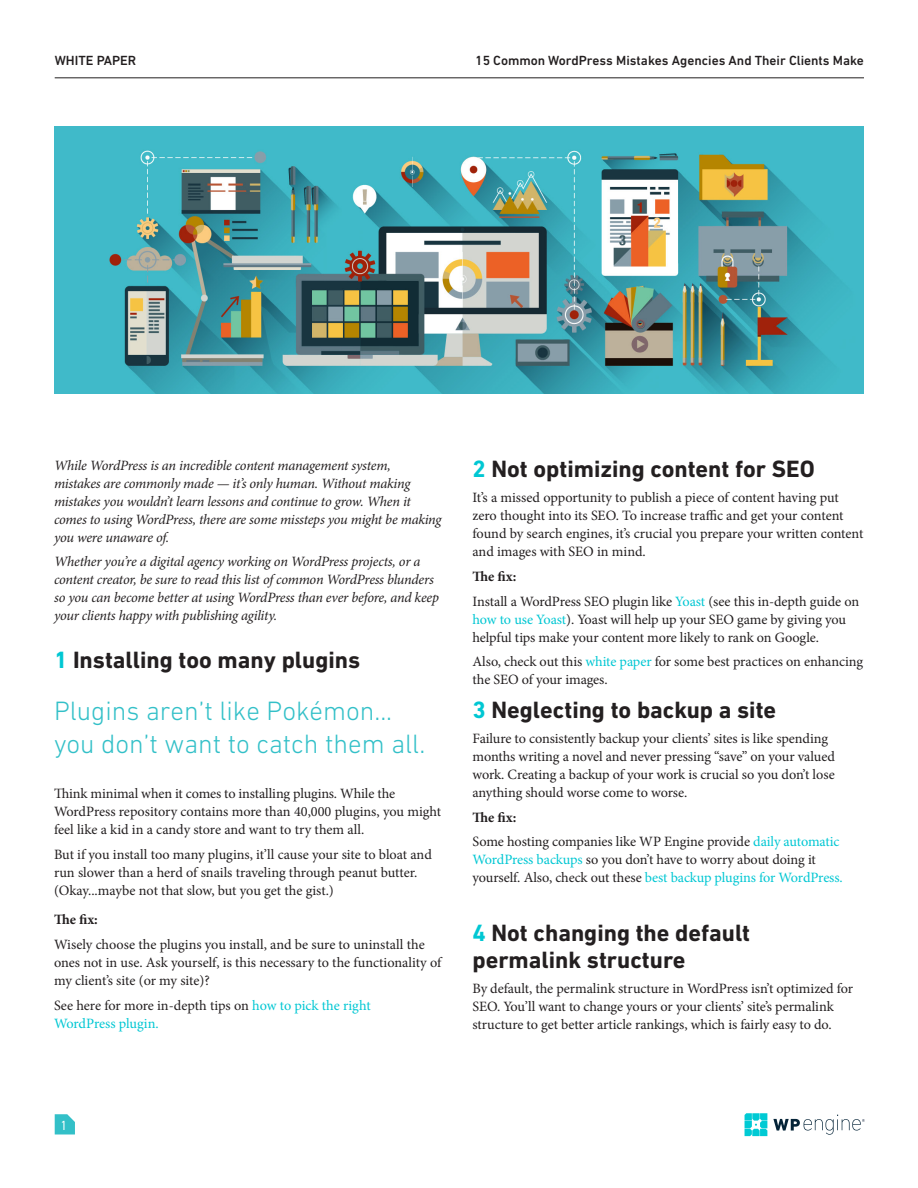
<style>
.page{position:relative;width:918px;height:1188px;background:#fff}
.page>*{position:absolute;margin:0;border:0;box-sizing:border-box;transform-origin:0 0}
.Body_Copy{font:300 27px/32.4px "DIN Next LT Pro";color:#33c0c8}
.Body_Copy-2{font:700 24px/27px "DIN Next LT Pro";color:#231f20}
.Body_Copy-3{font:14.25px/18px "Minion Pro";letter-spacing:-.005em;color:#231f20}
.Body_Copy-4{font:italic 14.25px/18px "Minion Pro";letter-spacing:-.02em;color:#231f20}
.Body_Copy-5{font:14.25px/18px "Minion Pro";letter-spacing:-.005em;color:#00c7d3}
.Body_Copy-6{font:700 14.25px "Minion Pro";color:#231f20}
.t1{font:500 13.5px "DIN Next LT Pro";color:#231f20}
.t2{font:condensed 13.5px "DIN Next LT Pro";color:#fff}
.s1{color:#00c7d3}
.s2{font-weight:700}
.s3{color:#231f20}
</style>
<div class="page">
<svg style="left:55px;top:1114px;width:20px;height:20px"></svg>
<svg style="left:745px;top:1113px;width:22px;height:23px"></svg>
<svg style="left:773px;top:1115px;width:92px;height:20px"></svg>
<hr style="left:55px;top:78px;width:809px;height:1px;background:#231f20">
<img style="left:54px;top:127px;width:810px;height:266px">
<p class="t1" style="left:55px;top:52px;width:83px">WHITE PAPER</p>
<p class="t1" style="left:475px;top:52px;width:390px">15 Common WordPress Mistakes Agencies And Their Clients Make</p>
<p class="Body_Copy-4" style="left:54px;top:456px;width:389px">While WordPress is an incredible content management system,<br>mistakes are commonly made — it’s only human. Without making mistakes you wouldn’t learn lessons and continue to grow. When it comes to using WordPress, there are some missteps you might be making you were unaware of.</p>
<p class="Body_Copy-4" style="left:54px;top:553px;width:387px">Whether you’re a digital agency working on WordPress projects, or a content creator, be sure to read this list of common WordPress blunders so you can become better at using WordPress than ever before, and keep your clients happy with publishing agility.</p>
<p class="Body_Copy-2" style="left:54px;top:646px;width:308px"><span class="s1">1</span> Installing too many plugins</p>
<p class="Body_Copy" style="left:54px;top:695px;width:373px">Plugins aren’t like Pokémon... you don’t want to catch them all.</p>
<p class="Body_Copy-3" style="left:54px;top:785px;width:389px">Think minimal when it comes to installing plugins. While the<br>WordPress repository contains more than 40,000 plugins, you might feel like a kid in a candy store and want to try them all.</p>
<p class="Body_Copy-3" style="left:54px;top:846px;width:379px">But if you install too many plugins, it’ll cause your site to bloat and run slower than a herd of snails traveling through peanut butter. (Okay...maybe not that slow, but you get the gist.)</p>
<p class="Body_Copy-3" style="left:54px;top:908px;width:372px;line-height:24.8px"><span class="s2">The fix:<br></span>Wisely choose the plugins you install, and be sure to uninstall the</p>
<p class="Body_Copy-3" style="left:54px;top:954px;width:389px">ones not in use. Ask yourself, is this necessary to the functionality of my client’s site (or my site)?</p>
<p class="Body_Copy-5" style="left:54px;top:996px;width:318px"><span class="s3">See here for more in-depth tips on</span> how to pick the right<br>WordPress plugin.</p>
<p class="Body_Copy-2" style="left:472px;top:456px;width:344px"><span class="s1">2</span> Not optimizing content for SEO</p>
<p class="Body_Copy-3" style="left:472px;top:489px;width:393px">It’s a missed opportunity to publish a piece of content having put zero thought into its SEO. To increase traffic and get your content found by search engines, it’s crucial you prepare your written content and images with SEO in mind.</p>
<p class="Body_Copy-6" style="left:472px;top:566px;width:45px">The fix:</p>
<p class="Body_Copy-3" style="left:472px;top:592px;width:388px">Install a WordPress SEO plugin like <span class="s1">Yoast</span> (see this in-depth guide on <span class="s1">how to use Yoast</span>). Yoast will help up your SEO game by giving you helpful tips make your content more likely to rank on Google.</p>
<p class="Body_Copy-3" style="left:472px;top:653px;width:392px">Also, check out this <span class="s1">white paper</span> for some best practices on enhancing the SEO of your images.</p>
<p class="Body_Copy-2" style="left:472px;top:696px;width:305px"><span class="s1">3</span> Neglecting to backup a site</p>
<p class="Body_Copy-3" style="left:472px;top:729px;width:364px">Failure to consistently backup your clients’ sites is like spending months writing a novel and never pressing “save” on your valued work. Creating a backup of your work is crucial so you don’t lose anything should worse come to worse.</p>
<p class="Body_Copy-6" style="left:472px;top:807px;width:45px">The fix:</p>
<p class="Body_Copy-3" style="left:472px;top:833px;width:372px">Some hosting companies like WP Engine provide <span class="s1">daily automatic<br>WordPress backups</span> so you don’t have to worry about doing it yourself. Also, check out these <span class="s1">best backup plugins for WordPress.</span></p>
<p class="Body_Copy-2" style="left:472px;top:919px;width:279px"><span class="s1">4</span> Not changing the default permalink structure</p>
<p class="Body_Copy-3" style="left:472px;top:979px;width:382px">By default, the permalink structure in WordPress isn’t optimized for<br>SEO. You’ll want to change yours or your clients’ site’s permalink structure to get better article rankings, which is fairly easy to do.</p>
<p class="t2" style="left:61px;top:1117px;width:7px">1</p>
</div>
